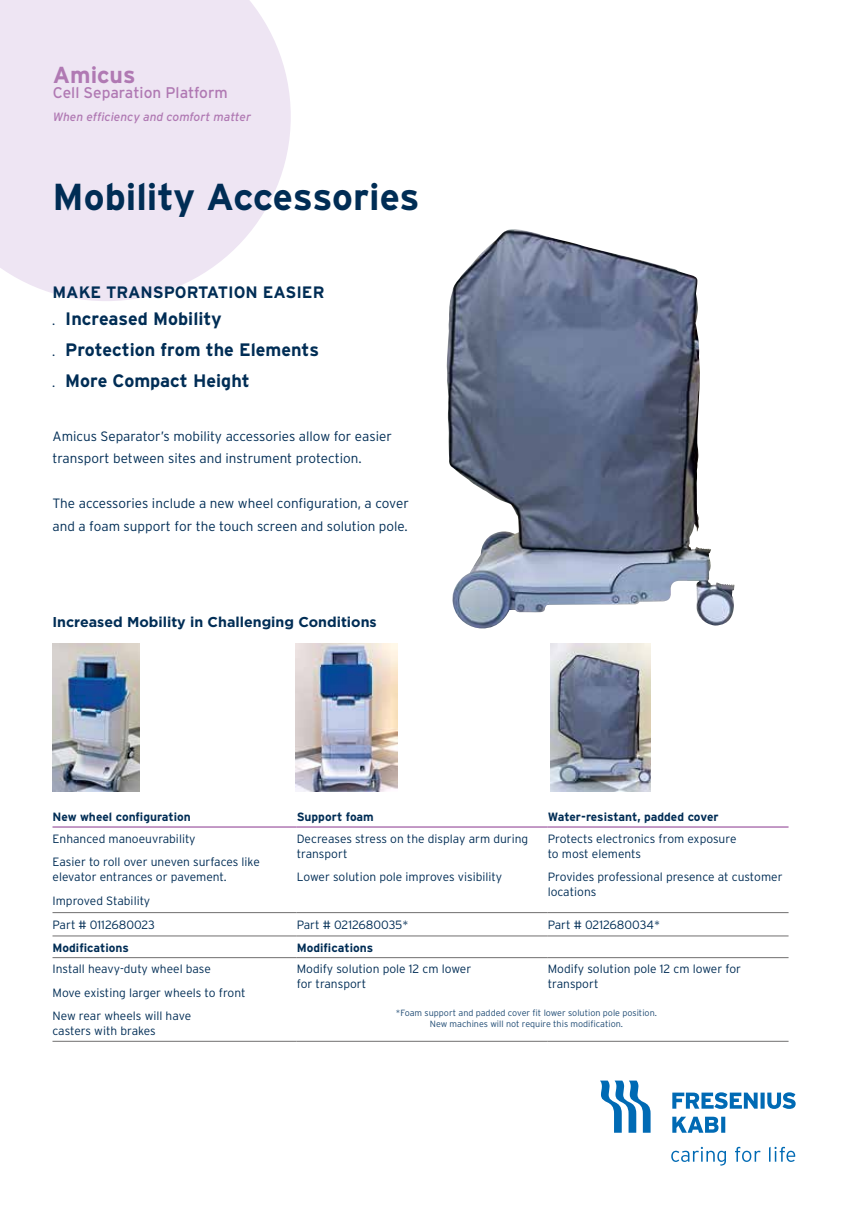
<style>
.page{position:relative;width:851px;height:1221px;background:#fff}
.page>*{position:absolute;margin:0;border:0;box-sizing:border-box;transform-origin:0 0}
.t1{font:700 37.5px "Interstate";color:#002d55}
.t2{font:700 23.25px "Interstate";color:#b079b3}
.t3{font:700 18px/31px "Interstate";color:#002d55}
.t4{font:700 16.5px "Interstate";color:#002d55}
.t5{font:15.45px "Interstate";color:#b079b3}
.t6{font:700 14.25px "Gotham";color:#002d55}
.t7{font:300 13.5px/22.5px "Interstate";color:#002d55}
.t8{font:300 12px/15px "Interstate";color:#002d55}
.t9{font:700 12px "Interstate";color:#002d55}
.t10{font:italic 12px "Interstate";color:#b079b3}
.t11{font:300 9px/10.5px "Interstate";color:#1e4a73;text-align:center}
.s1{font-size:9px}
</style>
<div class="page">
<svg style="left:600px;top:1080px;width:50px;height:52px"></svg>
<svg style="left:672px;top:1116px;width:53px;height:16px"></svg>
<svg style="left:672px;top:1092px;width:123px;height:16px"></svg>
<svg style="left:671px;top:1146px;width:124px;height:19px"></svg>
<svg style="left:0;top:0;width:291px;height:301px;background:#efe7f4"></svg>
<img style="left:446px;top:231px;width:288px;height:398px">
<img style="left:52px;top:643px;width:87px;height:149px">
<img style="left:296px;top:643px;width:101px;height:149px">
<img style="left:551px;top:643px;width:99px;height:149px">
<hr style="left:52px;top:912px;width:245px;height:1px;background:#706f6f">
<hr style="left:297px;top:912px;width:250px;height:1px;background:#706f6f">
<hr style="left:547px;top:912px;width:241px;height:1px;background:#706f6f">
<hr style="left:52px;top:935px;width:245px;height:1px;background:#706f6f">
<hr style="left:297px;top:935px;width:250px;height:1px;background:#706f6f">
<hr style="left:547px;top:935px;width:241px;height:1px;background:#706f6f">
<hr style="left:52px;top:957px;width:245px;height:1px;background:#706f6f">
<hr style="left:297px;top:957px;width:250px;height:1px;background:#706f6f">
<hr style="left:547px;top:957px;width:241px;height:1px;background:#706f6f">
<hr style="left:52px;top:1041px;width:245px;height:1px;background:#706f6f">
<hr style="left:297px;top:1041px;width:250px;height:1px;background:#706f6f">
<hr style="left:547px;top:1041px;width:241px;height:1px;background:#706f6f">
<hr style="left:52px;top:826px;width:245px;height:1px;background:#b079b3">
<hr style="left:297px;top:826px;width:250px;height:1px;background:#b079b3">
<hr style="left:547px;top:826px;width:241px;height:1px;background:#b079b3">
<h2 class="t2" style="left:53px;top:61px;width:84px">Amicus</h2>
<p class="t5" style="left:53px;top:84px;width:176px">Cell Separation Platform</p>
<p class="t10" style="left:53px;top:109px;width:200px">When efficiency and comfort matter</p>
<h1 class="t1" style="left:52px;top:176px;width:368px">Mobility Accessories</h1>
<h3 class="t4" style="left:52px;top:283px;width:273px">Make Transportation Easier</h3>
<h3 class="t3" style="left:52px;top:303px;width:268px"><span class="s1">.</span> I ncreased Mobility<br><span class="s1">.</span> Protection from the Elements <span class="s1">.</span> More Compact Height</h3>
<p class="t7" style="left:52px;top:424px;width:341px">Amicus Separator’s mobility accessories allow for easier transport between sites and instrument protection.</p>
<p class="t7" style="left:52px;top:492px;width:358px">The accessories include a new wheel configuration, a cover and a foam support for the touch screen and solution pole.</p>
<p class="t6" style="left:52px;top:613px;width:326px">Increased Mobility in Challenging Conditions</p>
<p class="t9" style="left:52px;top:810px;width:140px">New wheel configuration</p>
<p class="t9" style="left:297px;top:810px;width:79px">Support foam</p>
<p class="t9" style="left:547px;top:810px;width:172px">Water-resistant, padded cover</p>
<p class="t8" style="left:52px;top:826px;width:209px;line-height:23.5px">Enhanced manoeuvrability<br>Easier to roll over uneven surfaces like</p>
<p class="t8" style="left:52px;top:865px;width:176px;line-height:23.5px">elevator entrances or pavement.<br>Improved Stability</p>
<p class="t8" style="left:297px;top:830px;width:233px">Decreases stress on the display arm during transport</p>
<p class="t8" style="left:297px;top:869px;width:207px">Lower solution pole improves visibility</p>
<p class="t8" style="left:547px;top:830px;width:190px">Protects electronics from exposure to most elements</p>
<p class="t8" style="left:547px;top:869px;width:236px">Provides professional presence at customer locations</p>
<p class="t8" style="left:53px;top:917px;width:104px">Part # 0112680023</p>
<p class="t8" style="left:297px;top:917px;width:113px">Part # 0212680035*</p>
<p class="t8" style="left:547px;top:917px;width:114px">Part # 0212680034*</p>
<p class="t9" style="left:53px;top:940px;width:78px">Modifications</p>
<p class="t9" style="left:297px;top:940px;width:78px">Modifications</p>
<p class="t8" style="left:53px;top:957px;width:194px;line-height:23.5px">Install heavy-duty wheel base<br>Move existing larger wheels to front<br>New rear wheels will have</p>
<p class="t8" style="left:53px;top:1023px;width:105px">casters with brakes</p>
<p class="t8" style="left:297px;top:961px;width:176px">Modify solution pole 12 cm lower for transport</p>
<p class="t8" style="left:547px;top:961px;width:195px">Modify solution pole 12 cm lower for transport</p>
<p class="t11" style="left:396px;top:1007px;width:262px">*Foam support and padded cover fit lower solution pole position.<br>New machines will not require this modification.</p>
</div>
